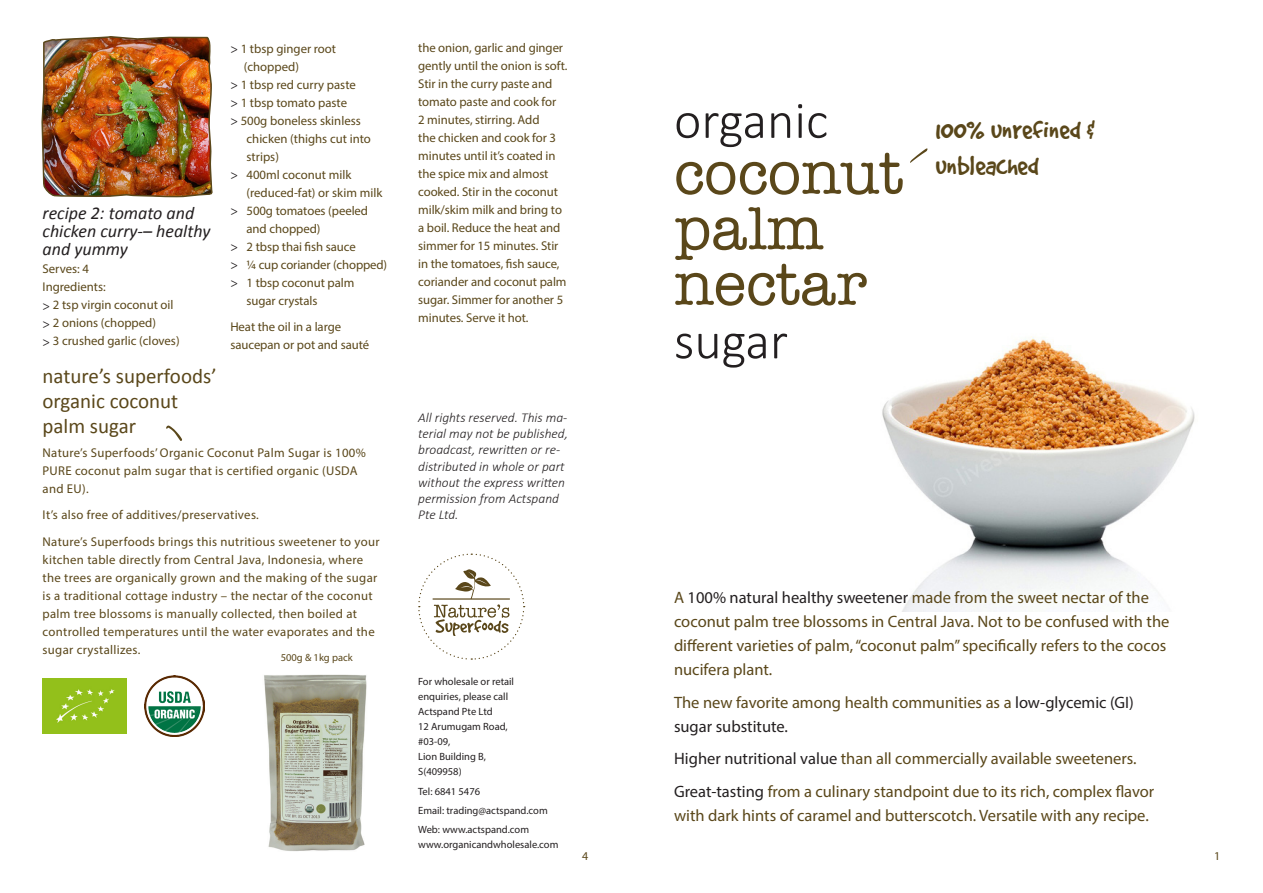
<style>
.page{position:relative;width:1263px;height:893px;background:#fff}
.page>*{position:absolute;margin:0;border:0;box-sizing:border-box;transform-origin:0 0}
.t1{font:500 60px "American Typewriter LT";color:#5a471a}
.t2{font:300 52.5px "Calibri";color:#231f20}
.t3{font:30px/36px "Good Dog Plain";color:#5a471a}
.t4{font:21px "Calibri";color:#5a471a}
.t5{font:italic 18px/18px "Calibri";color:#231f20}
.t6{font:16.5px/24px "Myriad Pro";color:#5a471a}
.t7{font:16.5px "Myriad Pro";color:#231f20}
.t8{font:italic 300 13.5px/16.2px "Calibri";color:#231f20}
.t9{font:12.75px/18px "Myriad Pro";color:#5a471a}
.t10{font:12.75px/18px "Myriad Pro";letter-spacing:.025em;color:#5a471a}
.t11{font:12px "Myriad Pro";color:#5a471a}
.t12{font:10.5px/15px "Myriad Pro";color:#231f20}
.t13{font:10.5px "Myriad Pro";color:#5a471a}
.s1{color:#231f20}
</style>
<div class="page">
<img style="left:882px;top:336px;width:313px;height:275px">
<svg style="left:418px;top:553px;width:107px;height:107px"></svg>
<img style="left:144px;top:675px;width:61px;height:61px">
<img style="left:43px;top:678px;width:83px;height:56px">
<svg style="left:166px;top:426px;width:16px;height:15px"></svg>
<svg style="left:910px;top:148px;width:17px;height:15px"></svg>
<img style="left:264px;top:674px;width:103px;height:177px">
<img style="left:41px;top:36px;width:172px;height:162px">
<p class="t5" style="left:43px;top:203px;width:169px">recipe 2: tomato and chicken curry-– healthy and yummy</p>
<p class="t9" style="left:43px;top:260px;width:48px">Serves: 4</p>
<p class="t9" style="left:43px;top:278px;width:65px">Ingredients:</p>
<p class="t9" style="left:43px;top:296px;width:133px"><span class="s1">&gt;</span> 2 tsp virgin coconut oil</p>
<p class="t9" style="left:43px;top:314px;width:115px"><span class="s1">&gt;</span> 2 onions (chopped)</p>
<p class="t9" style="left:43px;top:332px;width:139px"><span class="s1">&gt;</span> 3 crushed garlic (cloves)</p>
<p class="t4" style="left:43px;top:361px;width:176px">nature’s superfoods’</p>
<p class="t4" style="left:43px;top:386px;width:137px">organic coconut</p>
<p class="t4" style="left:43px;top:411px;width:95px">palm sugar</p>
<p class="t9" style="left:244px;top:39px;width:94px;text-indent:-14px"><span class="s1">&gt;</span> 1 tbsp ginger root (chopped)</p>
<p class="t9" style="left:230px;top:75px;width:127px"><span class="s1">&gt;</span> 1 tbsp red curry paste</p>
<p class="t9" style="left:230px;top:93px;width:118px"><span class="s1">&gt;</span> 1 tbsp tomato paste</p>
<p class="t9" style="left:230px;top:111px;width:132px"><span class="s1">&gt;</span> 500g boneless skinless</p>
<p class="t9" style="left:247px;top:129px;width:126px">chicken (thighs cut into strips)</p>
<p class="t9" style="left:247px;top:165px;width:137px;text-indent:-16px"><span class="s1">&gt;</span> 400ml coconut milk (reduced-fat) or skim milk</p>
<p class="t9" style="left:247px;top:201px;width:123px;text-indent:-16px"><span class="s1">&gt;</span> 500g tomatoes (peeled and chopped)</p>
<p class="t9" style="left:230px;top:237px;width:127px"><span class="s1">&gt;</span> 2 tbsp thai fish sauce</p>
<p class="t9" style="left:230px;top:255px;width:158px"><span class="s1">&gt;</span> ¼ cup coriander (chopped)</p>
<p class="t9" style="left:230px;top:273px;width:126px"><span class="s1">&gt;</span> 1 tbsp coconut palm</p>
<p class="t9" style="left:247px;top:291px;width:72px">sugar crystals</p>
<p class="t9" style="left:230px;top:318px;width:140px">Heat the oil in a large saucepan or pot and sauté</p>
<p class="t10" style="left:43px;top:443px;width:325px">Nature’s Superfoods’ Organic Coconut Palm Sugar is 100%<br>PURE coconut palm sugar that is certified organic (USDA and EU).</p>
<p class="t10" style="left:43px;top:506px;width:218px">It’s also free of additives/preservatives.</p>
<p class="t10" style="left:43px;top:532px;width:338px">Nature’s Superfoods brings this nutritious sweetener to your kitchen table directly from Central Java, Indonesia, where the trees are organically grown and the making of the sugar is a traditional cottage industry – the nectar of the coconut palm tree blossoms is manually collected, then boiled at controlled temperatures until the water evaporates and the sugar crystallizes.</p>
<p class="t13" style="left:281px;top:651px;width:73px">500g &amp; 1kg pack</p>
<p class="t9" style="left:418px;top:38px;width:151px">the onion, garlic and ginger gently until the onion is soft.<br>Stir in the curry paste and tomato paste and cook for<br>2 minutes, stirring. Add<br>the chicken and cook for 3 minutes until it’s coated in the spice mix and almost cooked. Stir in the coconut milk/skim milk and bring to a boil. Reduce the heat and simmer for 15 minutes. Stir in the tomatoes, fish sauce, coriander and coconut palm sugar. Simmer for another 5 minutes. Serve it hot.</p>
<p class="t8" style="left:418px;top:409px;width:151px">All rights reserved. This ma&shy;terial may not be published, broadcast, rewritten or re&shy;distributed in whole or part without the express written permission from Actspand<br>Pte Ltd.</p>
<p class="t2" style="left:674px;top:88px;width:156px">organic</p>
<p class="t1" style="left:674px;top:140px;width:231px">coconut</p>
<p class="t1" style="left:674px;top:195px;width:151px">palm</p>
<p class="t1" style="left:674px;top:251px;width:195px">nectar</p>
<p class="t2" style="left:674px;top:308px;width:116px">sugar</p>
<p class="t3" style="left:935px;top:112px;width:161px">100% unrefined &amp; unbleached</p>
<p class="t12" style="left:418px;top:674px;width:97px">For wholesale or retail enquiries, please call<br>Actspand Pte Ltd</p>
<p class="t12" style="left:418px;top:719px;width:91px">12 Arumugam Road,</p>
<p class="t12" style="left:418px;top:734px;width:34px">#03-09,</p>
<p class="t12" style="left:418px;top:749px;width:69px">Lion Building B,</p>
<p class="t12" style="left:418px;top:764px;width:45px">S(409958)</p>
<p class="t12" style="left:418px;top:783px;width:63px">Tel: 6841 5476</p>
<p class="t12" style="left:418px;top:803px;width:131px">Email: trading@actspand.com</p>
<p class="t12" style="left:418px;top:822px;width:112px">Web: www.actspand.com</p>
<p class="t12" style="left:418px;top:837px;width:142px">www.organicandwholesale.com</p>
<p class="t6" style="left:674px;top:585px;width:497px">A <span class="s1">100% natural healthy sweetener</span> made from the sweet nectar of the coconut palm tree blossoms in Central Java. Not to be confused with the different varieties of palm, “coconut palm” specifically refers to the cocos nucifera plant.</p>
<p class="t6" style="left:674px;top:690px;width:461px">The new favorite among health communities as a <span class="s1">low-glycemic (GI)</span></p>
<p class="t7" style="left:674px;top:716px;width:115px">sugar substitute.</p>
<p class="t6" style="left:674px;top:746px;width:464px"><span class="s1">Higher nutritional value</span> than all commercially available sweeteners.</p>
<p class="t6" style="left:674px;top:779px;width:482px"><span class="s1">Great-tasting</span> from a culinary standpoint due to its rich, complex flavor with dark hints of caramel and butterscotch. Versatile with any recipe.</p>
<p class="t11" style="left:582px;top:848px;width:8px">4</p>
<p class="t11" style="left:1214px;top:848px;width:8px">1</p>
</div>
